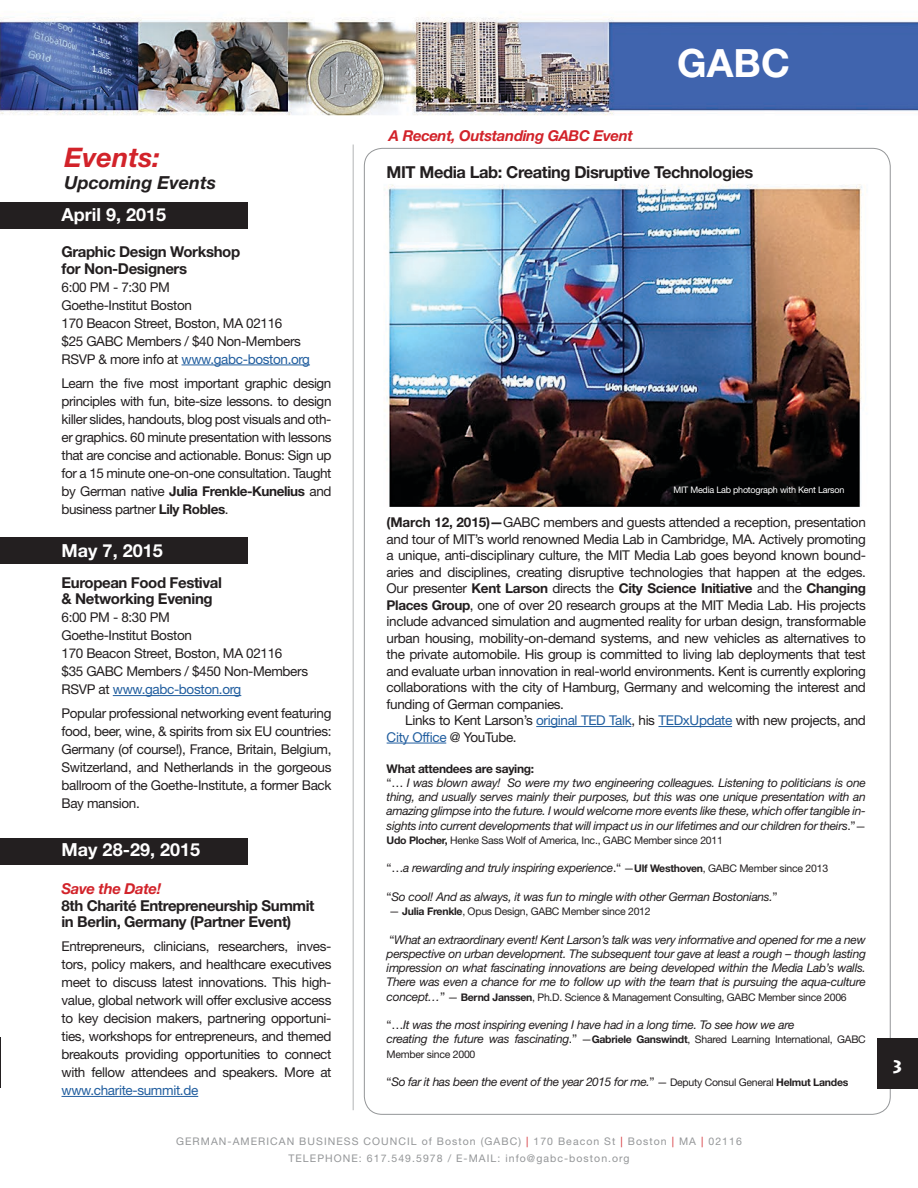
<style>
.page{position:relative;width:918px;height:1188px;background:#fff}
.page>*{position:absolute;margin:0;border:0;box-sizing:border-box;transform-origin:0 0}
.t1{font:700 39px "Helvetica Neue LT Std";color:#fff}
.t2{font:italic 700 27px "Helvetica Neue LT Std";color:#d2232a}
.t3{font:700 18px "Helvetica Neue LT Std";color:#fff}
.t4{font:italic 700 18px "Helvetica Neue LT Std";color:#231f20}
.t5{font:700 18px "Lithos Pro";color:#fff}
.t6{font:700 16.5px "Helvetica Neue LT Std";letter-spacing:-.025em;color:#231f20}
.t7{font:700 15px/16.5px "Helvetica Neue LT Std";letter-spacing:-.025em;color:#231f20}
.t8{font:italic 700 15px "Helvetica Neue LT Std";letter-spacing:-.025em;color:#d2232a}
.t9{font:13.5px/18px "Helvetica Neue LT Std";letter-spacing:-.025em;color:#231f20;text-align:justify}
.t10{font:13.5px "Helvetica Neue LT Std";letter-spacing:-.025em;color:#215e9f}
.t11{font:italic 12px/14.2px "Helvetica Neue LT Std";letter-spacing:-.025em;color:#231f20}
.t12{font:10.5px/14.2px "Helvetica Neue LT Std";letter-spacing:-.025em;color:#231f20}
.t13{font:10.5px/16.8px "Helvetica Neue LT Std";letter-spacing:.1em;color:#949698;text-align:center}
.t14{font:9px "Helvetica Neue LT Std";letter-spacing:-.025em;color:#fff}
.s1{color:#215e9f}
.s2{font-weight:700}
.s3{font-weight:700;font-style:normal}
.s4{font-style:normal}
.s5{font-style:normal;font-size:10.5px}
.s6{font-weight:700;font-style:normal;font-size:10.5px}
.s7{font-style:italic;font-size:12px}
.s8{font-size:12px}
.s9{color:#d2232a}
</style>
<div class="page">
<img style="left:0;top:17px;width:918px;height:1098px">
<hr style="left:62px;top:1096px;width:136px;height:1px;background:#215e9f">
<hr style="left:113px;top:695px;width:128px;height:1px;background:#215e9f">
<hr style="left:182px;top:365px;width:128px;height:1px;background:#215e9f">
<hr style="left:353px;top:145px;width:1px;height:965px;background:#b2b4b6">
<div style="left:0;top:838px;width:247px;height:27px;background:#231f20"></div>
<div style="left:0;top:537px;width:247px;height:27px;background:#231f20"></div>
<div style="left:0;top:202px;width:247px;height:28px;background:#231f20"></div>
<hr style="left:0;top:1037px;width:1px;height:51px;background:#231f20">
<div style="left:878px;top:1039px;width:40px;height:50px;background:#231f20"></div>
<hr style="left:536px;top:726px;width:95px;height:1px;background:#215e9f">
<hr style="left:658px;top:726px;width:74px;height:1px;background:#215e9f">
<hr style="left:387px;top:743px;width:59px;height:1px;background:#215e9f">
<h2 class="t2" style="left:64px;top:141px;width:97px">Events:</h2>
<h3 class="t4" style="left:64px;top:171px;width:153px">Upcoming Events</h3>
<h3 class="t3" style="left:62px;top:204px;width:106px">April 9, 2015</h3>
<p class="t7" style="left:62px;top:243px;width:180px">Graphic Design Workshop for Non-Designers</p>
<p class="t9" style="left:62px;top:278px;width:250px;text-align:left">6:00 PM - 7:30 PM<br>Goethe-Institut Boston<br>170 Beacon Street, Boston, MA 02116<br>$25 GABC Members / $40 Non-Members<br>RSVP &amp; more info at <span class="s1">www.gabc-boston.org</span></p>
<p class="t9" style="left:62px;top:374px;width:272px">Learn the five most important graphic design principles with fun, bite-size lessons. to design killer slides, handouts, blog post visuals and oth&shy;er graphics. 60 minute presentation with lessons that are concise and actionable. Bonus: Sign up for a 15 minute one-on-one consultation. Taught by German native <span class="s2">Julia Frenkle-Kunelius</span> and business partner <span class="s2">Lily Robles</span>.</p>
<h3 class="t3" style="left:62px;top:539px;width:103px">May 7, 2015</h3>
<p class="t7" style="left:62px;top:574px;width:162px">European Food Festival &amp; Networking Evening</p>
<p class="t9" style="left:62px;top:608px;width:248px;text-align:left">6:00 PM - 8:30 PM<br>Goethe-Institut Boston<br>170 Beacon Street, Boston, MA 02116<br>$35 GABC Members / $450 Non-Members<br>RSVP at <span class="s1">www.gabc-boston.org</span></p>
<p class="t9" style="left:62px;top:704px;width:272px">Popular professional networking event featuring food, beer, wine, &amp; spirits from six EU countries:<br>Germany (of course!), France, Britain, Belgium, Switzerland, and Netherlands in the gorgeous ballroom of the Goethe-Institute, a former Back Bay mansion.</p>
<h3 class="t3" style="left:62px;top:838px;width:140px">May 28-29, 2015</h3>
<p class="t8" style="left:62px;top:879px;width:101px">Save the Date!</p>
<p class="t7" style="left:62px;top:897px;width:255px">8th Charité Entrepreneurship Summit in Berlin, Germany (Partner Event)</p>
<p class="t9" style="left:62px;top:937px;width:272px">Entrepreneurs, clinicians, researchers, inves&shy;tors, policy makers, and healthcare executives meet to discuss latest innovations. This high&shy;value, global network will offer exclusive access to key decision makers, partnering opportuni&shy;ties, workshops for entrepreneurs, and themed breakouts providing opportunities to connect with fellow attendees and speakers. More at</p>
<p class="t10" style="left:62px;top:1082px;width:138px">www.charite-summit.de</p>
<p class="t8" style="left:389px;top:126px;width:246px">A Recent, Outstanding GABC Event</p>
<h1 class="t1" style="left:677px;top:39px;width:114px">GABC</h1>
<p class="t6" style="left:387px;top:162px;width:368px">MIT Media Lab: Creating Disruptive Technologies</p>
<p class="t14" style="left:673px;top:485px;width:173px">MIT Media Lab photograph with Kent Larson</p>
<p class="t9" style="left:387px;top:514px;width:481px;line-height:16.5px"><span class="s2">(March 12, 2015)—</span>GABC members and guests attended a reception, presentation and tour of MIT’s world renowned Media Lab in Cambridge, MA. Actively promoting a unique, anti-disciplinary culture, the MIT Media Lab goes beyond known bound&shy;aries and disciplines, creating disruptive technologies that happen at the edges.<br>Our presenter <span class="s2">Kent Larson</span> directs the <span class="s2">City Science Initiative</span> and the <span class="s2">Changing Places Group</span>, one of over 20 research groups at the MIT Media Lab. His projects include advanced simulation and augmented reality for urban design, transformable urban housing, mobility-on-demand systems, and new vehicles as alternatives to the private automobile. His group is committed to living lab deployments that test and evaluate urban innovation in real-world environments. Kent is currently exploring collaborations with the city of Hamburg, Germany and welcoming the interest and funding of German companies.</p>
<p class="t9" style="left:387px;top:712px;width:481px;line-height:16.5px;text-indent:19px">Links to Kent Larson’s <span class="s1">original TED Talk</span>, his <span class="s1">TEDxUpdate</span> with new projects, and<br><span class="s1">City Office</span> @ YouTube.</p>
<p class="t11" style="left:387px;top:761px;width:481px"><span class="s3">What attendees are saying:<br></span><span class="s4">“…</span> I was blown away! So were my two engineering colleagues. Listening to politicians is one thing, and usually serves mainly their purposes, but this was one unique presentation with an amazing glimpse into the future. I would welcome more events like these, which offer tangible in&shy;sights into current developments that will impact us in our lifetimes and our children for theirs<span class="s4">.”</span><span class="s5">—</span></p>
<p class="t12" style="left:387px;top:833px;width:338px"><span class="s2">Udo Plocher,</span> Henke Sass Wolf of America, Inc., GABC Member since 2011</p>
<p class="t11" style="left:387px;top:861px;width:443px"><span class="s4">“…</span>a rewarding and truly inspiring experience<span class="s4">.“</span> <span class="s5">—</span><span class="s6">Ulf Westhoven</span><span class="s5">, GABC Member since 2013</span></p>
<p class="t11" style="left:387px;top:889px;width:392px"><span class="s4">“</span>So cool! And as always, it was fun to mingle with other German Bostonians.<span class="s4">”</span></p>
<p class="t12" style="left:389px;top:904px;width:263px">— <span class="s2">Julia Frenkle</span>, Opus Design, GABC Member since 2012</p>
<p class="t11" style="left:387px;top:932px;width:481px;text-align:justify"><span class="s4">“</span>What an extraordinary event! Kent Larson’s talk was very informative and opened for me a new perspective on urban development. The subsequent tour gave at least a rough – though lasting impression on what fascinating innovations are being developed within the Media Lab’s walls.<br>There was even a chance for me to follow up with the team that is pursuing the aqua-culture</p>
<p class="t12" style="left:387px;top:990px;width:462px"><span class="s7">concept…</span><span class="s8">”</span> — <span class="s2">Bernd Janssen</span>, Ph.D. Science &amp; Management Consulting, GABC Member since 2006</p>
<p class="t11" style="left:387px;top:1018px;width:410px"><span class="s4">“…</span>It was the most inspiring evening I have had in a long time. To see how we are</p>
<p class="t12" style="left:387px;top:1032px;width:481px"><span class="s7">creating the future was fascinating</span><span class="s8">.”</span> —<span class="s2">Gabriele Ganswindt</span>, Shared Learning International, GABC<br>Member since 2000</p>
<p class="t11" style="left:387px;top:1075px;width:463px"><span class="s4">“</span>So far it has been the event of the year 2015 for me.<span class="s4">”</span> <span class="s5">— Deputy Consul General</span> <span class="s6">Helmut Landes</span></p>
<p class="t13" style="left:176px;top:1133px;width:567px">GERMAN-AMERICAN BUSINESS COUNCIL of Boston (GABC) <span class="s9">|</span> 170 Beacon St <span class="s9">|</span> Boston <span class="s9">|</span> MA <span class="s9">|</span> 02116<br>TELEPHONE: 617.549.5978 / E-MAIL: info@gabc-boston.org</p>
<h3 class="t5" style="left:891px;top:1056px;width:15px">3</h3>
</div>
